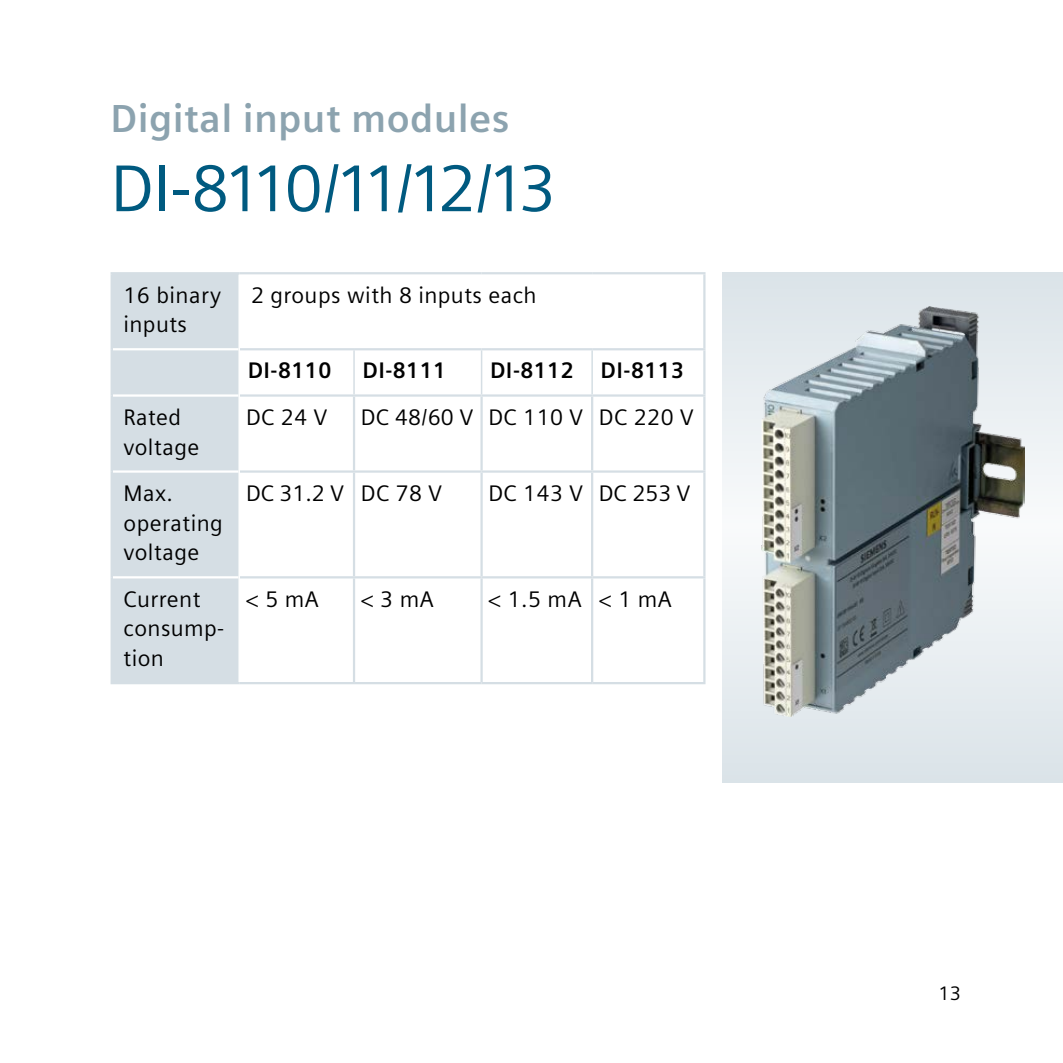
<style>
.page{position:relative;width:1063px;height:1063px;background:#fff}
.page>*{position:absolute;margin:0;border:0;box-sizing:border-box;transform-origin:0 0}
.t1{font:66px "Siemens Sans";color:#005a80}
.t2{font:700 39px "Siemens Sans";letter-spacing:.01em;color:#8ca3af}
.t3{font:22.5px/29.7px "Siemens Sans";letter-spacing:.02em;color:#000}
.t4{font:700 22.5px "Siemens Sans";letter-spacing:.02em;color:#000}
.t5{font:19.5px "Siemens Sans";color:#000}
</style>
<div class="page">
<svg style="left:723px;top:272px;width:340px;height:510px"></svg>
<img style="left:761px;top:306px;width:264px;height:411px">
<div style="left:113px;top:274px;width:125px;height:408px;background:#d5dee4"></div>
<svg style="left:240px;top:274px;width:463px;height:408px"></svg>
<hr style="left:113px;top:348px;width:125px;height:2px;background:#fff">
<hr style="left:113px;top:394px;width:125px;height:3px;background:#fff">
<hr style="left:113px;top:470px;width:125px;height:3px;background:#fff">
<hr style="left:113px;top:576px;width:125px;height:2px;background:#fff">
<hr style="left:111px;top:274px;width:2px;height:75px;background:#d5dee4">
<hr style="left:111px;top:272px;width:128px;height:2px;background:#d5dee4">
<hr style="left:239px;top:272px;width:115px;height:2px;background:#d5dee4">
<hr style="left:354px;top:272px;width:128px;height:2px;background:#d5dee4">
<hr style="left:482px;top:272px;width:110px;height:2px;background:#d5dee4">
<hr style="left:592px;top:272px;width:114px;height:2px;background:#d5dee4">
<hr style="left:703px;top:274px;width:3px;height:74px;background:#d5dee4">
<hr style="left:111px;top:349px;width:2px;height:47px;background:#d5dee4">
<hr style="left:240px;top:348px;width:114px;height:2px;background:#d5dee4">
<hr style="left:353px;top:350px;width:2px;height:44px;background:#d5dee4">
<hr style="left:354px;top:348px;width:128px;height:2px;background:#d5dee4">
<hr style="left:482px;top:348px;width:110px;height:2px;background:#d5dee4">
<hr style="left:481px;top:350px;width:1px;height:44px;background:#d5dee4">
<hr style="left:591px;top:350px;width:2px;height:44px;background:#d5dee4">
<hr style="left:592px;top:348px;width:114px;height:2px;background:#d5dee4">
<hr style="left:703px;top:350px;width:3px;height:44px;background:#d5dee4">
<hr style="left:111px;top:396px;width:2px;height:76px;background:#d5dee4">
<hr style="left:111px;top:472px;width:2px;height:105px;background:#d5dee4">
<hr style="left:240px;top:394px;width:114px;height:3px;background:#d5dee4">
<hr style="left:240px;top:470px;width:114px;height:3px;background:#d5dee4">
<hr style="left:353px;top:397px;width:2px;height:73px;background:#d5dee4">
<hr style="left:353px;top:473px;width:2px;height:103px;background:#d5dee4">
<hr style="left:354px;top:394px;width:128px;height:3px;background:#d5dee4">
<hr style="left:482px;top:394px;width:110px;height:3px;background:#d5dee4">
<hr style="left:592px;top:394px;width:114px;height:3px;background:#d5dee4">
<hr style="left:480px;top:397px;width:3px;height:73px;background:#d5dee4">
<hr style="left:591px;top:397px;width:2px;height:73px;background:#d5dee4">
<hr style="left:703px;top:397px;width:3px;height:73px;background:#d5dee4">
<hr style="left:480px;top:473px;width:3px;height:103px;background:#d5dee4">
<hr style="left:591px;top:473px;width:2px;height:103px;background:#d5dee4">
<hr style="left:703px;top:473px;width:3px;height:103px;background:#d5dee4">
<hr style="left:354px;top:470px;width:128px;height:3px;background:#d5dee4">
<hr style="left:482px;top:470px;width:110px;height:3px;background:#d5dee4">
<hr style="left:592px;top:470px;width:114px;height:3px;background:#d5dee4">
<hr style="left:111px;top:577px;width:2px;height:105px;background:#d5dee4">
<hr style="left:111px;top:682px;width:128px;height:2px;background:#d5dee4">
<hr style="left:240px;top:576px;width:114px;height:2px;background:#d5dee4">
<hr style="left:239px;top:682px;width:115px;height:2px;background:#d5dee4">
<hr style="left:353px;top:578px;width:2px;height:104px;background:#d5dee4">
<hr style="left:354px;top:576px;width:128px;height:2px;background:#d5dee4">
<hr style="left:482px;top:576px;width:110px;height:2px;background:#d5dee4">
<hr style="left:592px;top:576px;width:114px;height:2px;background:#d5dee4">
<hr style="left:480px;top:578px;width:3px;height:104px;background:#d5dee4">
<hr style="left:591px;top:578px;width:2px;height:104px;background:#d5dee4">
<hr style="left:703px;top:578px;width:3px;height:104px;background:#d5dee4">
<hr style="left:354px;top:682px;width:128px;height:2px;background:#d5dee4">
<hr style="left:482px;top:682px;width:110px;height:2px;background:#d5dee4">
<hr style="left:592px;top:682px;width:114px;height:2px;background:#d5dee4">
<h2 class="t2" style="left:111px;top:96px;width:400px">Digital input modules</h2>
<h1 class="t1" style="left:111px;top:151px;width:446px">DI-8110/11/12/13</h1>
<p class="t3" style="left:124px;top:280px;width:99px">16 binary inputs</p>
<p class="t3" style="left:251px;top:280px;width:287px">2 groups with 8 inputs each</p>
<p class="t4" style="left:248px;top:358px;width:85px">DI-8110</p>
<p class="t4" style="left:363px;top:358px;width:85px">DI-8111</p>
<p class="t4" style="left:490px;top:358px;width:196px">DI-8112 DI-8113</p>
<p class="t3" style="left:124px;top:402px;width:77px">Rated voltage</p>
<p class="t3" style="left:246px;top:402px;width:83px">DC 24 V</p>
<p class="t3" style="left:361px;top:402px;width:334px">DC 48/60 V DC 110 V DC 220 V</p>
<p class="t3" style="left:124px;top:478px;width:101px">Max. operating voltage</p>
<p class="t3" style="left:246px;top:478px;width:197px">DC 31.2 V DC 78 V</p>
<p class="t3" style="left:488px;top:478px;width:204px">DC 143 V DC 253 V</p>
<p class="t3" style="left:124px;top:584px;width:102px">Current consump&shy;tion</p>
<p class="t3" style="left:246px;top:584px;width:75px">&lt; 5 mA</p>
<p class="t3" style="left:361px;top:584px;width:75px">&lt; 3 mA</p>
<p class="t3" style="left:488px;top:584px;width:185px">&lt; 1.5 mA &lt; 1 mA</p>
<p class="t5" style="left:938px;top:982px;width:24px">13</p>
</div>
